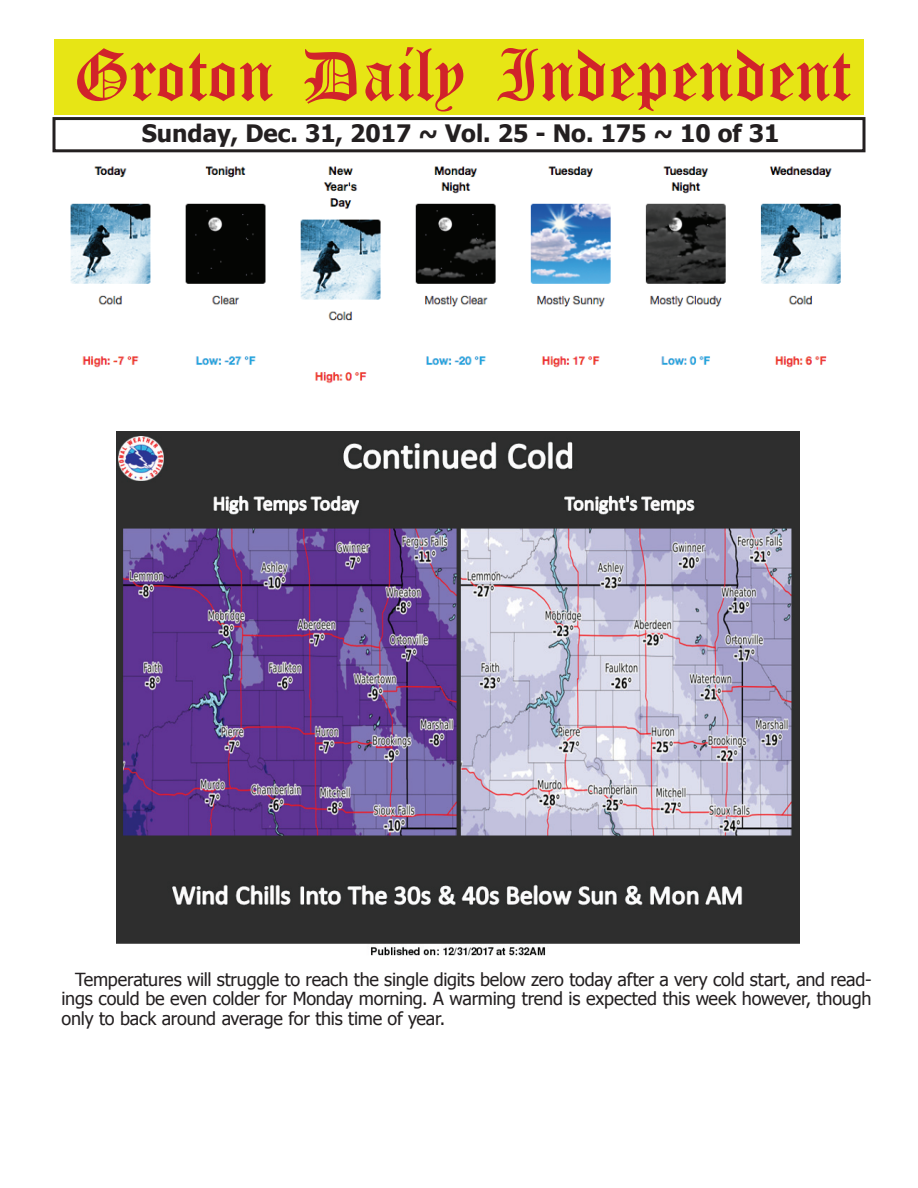
<style>
.page{position:relative;width:918px;height:1188px;background:#fff}
.page>*{position:absolute;margin:0;border:0;box-sizing:border-box;transform-origin:0 0}
.t1{font:54px "Old English Five";color:#d1232a}
.t2{font:700 24px "Tahoma";color:#231f20}
.t3{font:18px/19.5px "Tahoma";letter-spacing:-.01em;color:#231f20;text-align:justify}
</style>
<div class="page">
<div style="left:52px;top:117px;width:814px;height:35px;border:3px solid #231f20"></div>
<div style="left:54px;top:40px;width:810px;height:75px;background:#e7e515"></div>
<img style="left:70px;top:166px;width:771px;height:218px">
<img style="left:117px;top:432px;width:682px;height:524px">
<h1 class="t1" style="left:73px;top:50px;width:779px">Groton Daily Independent</h1>
<h2 class="t2" style="left:142px;top:116px;width:639px">Sunday, Dec. 31, 2017 ~ Vol. 25 - No. 175 ~ 10 of 31</h2>
<p class="t3" style="left:62px;top:969px;width:811px;text-indent:14px">Temperatures will struggle to reach the single digits below zero today after a very cold start, and read&shy;ings could be even colder for Monday morning. A warming trend is expected this week however, though only to back around average for this time of year.</p>
</div>
